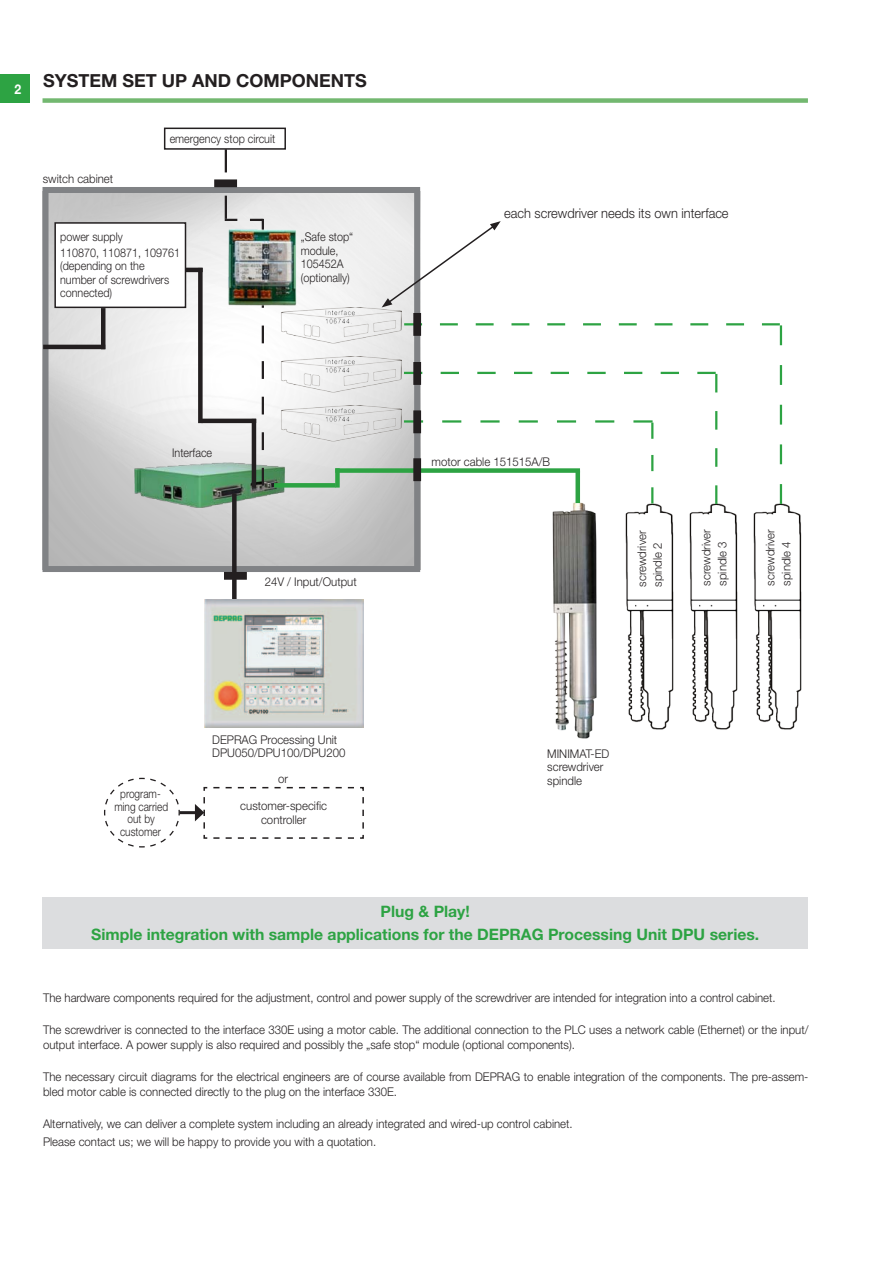
<style>
.page{position:relative;width:893px;height:1263px;background:#fff}
.page>*{position:absolute;margin:0;border:0;box-sizing:border-box;transform-origin:0 0}
.t1{font:700 18px "Helvetica Neue LT Std";color:#231f20}
.t2{font:700 15.75px/23.1px "Helvetica Neue LT Std";color:#2da343;text-align:center}
.t3{font:300 13.5px "Helvetica Neue LT Std";color:#231f20;scale:.95 1}
.t4{font:700 13.5px "Helvetica Neue LT Std";color:#fff;scale:.9 1}
.t5{font:300 12px/13.5px "Helvetica Neue LT Std";color:#231f20;scale:.95 1}
.t6{font:300 12px/13.5px "Helvetica Neue LT Std";color:#231f20;scale:.9 1}
.t7{font:300 12px/12.8px "Helvetica Neue LT Std";color:#231f20;text-align:center;scale:.84 1}
</style>
<div class="page">
<div style="left:0;top:74px;width:30px;height:29px;background:#2da343"></div>
<div style="left:43px;top:98px;width:765px;height:5px;background:#73b870"></div>
<img style="left:50px;top:194px;width:363px;height:371px">
<img style="left:753px;top:502px;width:49px;height:228px">
<img style="left:689px;top:504px;width:49px;height:226px">
<img style="left:625px;top:504px;width:49px;height:226px">
<img style="left:552px;top:504px;width:45px;height:235px">
<div style="left:43px;top:187px;width:377px;height:385px;border:6px solid #808285"></div>
<div style="left:55px;top:223px;width:130px;height:84px;background:#fff"></div>
<div style="left:54px;top:222px;width:132px;height:86px;border:2px solid #231f20"></div>
<div style="left:164px;top:128px;width:122px;height:22px;border:2px solid #231f20"></div>
<hr style="left:43px;top:345px;width:62px;height:4px;background:#231f20">
<hr style="left:201px;top:419px;width:55px;height:4px;background:#231f20">
<hr style="left:186px;top:268px;width:17px;height:4px;background:#231f20">
<hr style="left:101px;top:308px;width:4px;height:41px;background:#231f20">
<svg style="left:404px;top:323px;width:378px;height:181px"></svg>
<div style="left:575px;top:471px;width:5px;height:32px;background:#2da343"></div>
<div style="left:335px;top:468px;width:245px;height:5px;background:#2da343"></div>
<img style="left:124px;top:456px;width:180px;height:62px">
<hr style="left:252px;top:419px;width:4px;height:69px;background:#231f20">
<div style="left:198px;top:268px;width:5px;height:155px;background:#231f20"></div>
<div style="left:274px;top:483px;width:62px;height:5px;background:#2da343"></div>
<div style="left:335px;top:468px;width:5px;height:20px;background:#2da343"></div>
<div style="left:215px;top:180px;width:21px;height:6px;background:#231f20"></div>
<div style="left:214px;top:179px;width:23px;height:8px;border:2px solid #231f20"></div>
<svg style="left:225px;top:149px;width:39px;height:337px"></svg>
<svg style="left:382px;top:221px;width:119px;height:86px"></svg>
<img style="left:224px;top:223px;width:77px;height:86px">
<svg style="left:104px;top:777px;width:77px;height:71px"></svg>
<hr style="left:180px;top:811px;width:18px;height:3px;background:#231f20">
<img style="left:280px;top:405px;width:121px;height:38px">
<img style="left:280px;top:356px;width:121px;height:38px">
<img style="left:280px;top:307px;width:121px;height:38px">
<div style="left:225px;top:573px;width:21px;height:6px;background:#231f20"></div>
<div style="left:224px;top:572px;width:23px;height:8px;border:2px solid #231f20"></div>
<div style="left:232px;top:493px;width:5px;height:152px;background:#231f20"></div>
<div style="left:414px;top:459px;width:6px;height:21px;background:#231f20"></div>
<div style="left:413px;top:458px;width:8px;height:23px;border:2px solid #231f20"></div>
<div style="left:414px;top:411px;width:6px;height:21px;background:#231f20"></div>
<div style="left:413px;top:410px;width:8px;height:23px;border:2px solid #231f20"></div>
<div style="left:414px;top:363px;width:6px;height:21px;background:#231f20"></div>
<div style="left:413px;top:362px;width:8px;height:23px;border:2px solid #231f20"></div>
<div style="left:414px;top:314px;width:6px;height:21px;background:#231f20"></div>
<div style="left:413px;top:313px;width:8px;height:23px;border:2px solid #231f20"></div>
<svg style="left:195px;top:786px;width:169px;height:53px"></svg>
<img style="left:204px;top:600px;width:159px;height:128px">
<div style="left:43px;top:897px;width:765px;height:51px;background:#dcdddf"></div>
<p class="t4" style="left:15px;top:81px;width:9px">2</p>
<h1 class="t1" style="left:43px;top:70px;width:37px">System</h1>
<h1 class="t1" style="left:122px;top:70px;width:13px">set</h1>
<h1 class="t1" style="left:162px;top:70px;width:45px">up and</h1>
<h1 class="t1" style="left:236px;top:70px;width:15px">com</h1>
<h1 class="t1" style="left:280px;top:70px;width:26px">ponents</h1>
<p class="t5" style="left:43px;top:172px;width:76px">switch cabinet</p>
<p class="t6" style="left:170px;top:132px;width:119px">emergency stop circuit</p>
<p class="t6" style="left:60px;top:229px;width:135px;line-height:15.6px">power supply<br>110870, 110871, 109761</p>
<p class="t6" style="left:60px;top:259px;width:123px">(depending on the number of screwdrivers connected)</p>
<p class="t6" style="left:301px;top:230px;width:60px">„Safe stop“ module,<br>105452A (optionally)</p>
<p class="t3" style="left:504px;top:205px;width:238px">each screwdriver needs its own interface</p>
<p class="t6" style="left:172px;top:445px;width:46px">Interface</p>
<p class="t5" style="left:265px;top:575px;width:98px">24V / Input/Output</p>
<p class="t5" style="left:212px;top:732px;width:142px">DEPRAG Processing Unit<br>DPU050/DPU100/DPU200</p>
<p class="t7" style="left:114px;top:787px;width:66px">program&shy;ming carried out by customer</p>
<p class="t5" style="left:278px;top:772px;width:12px">or</p>
<p class="t5" style="left:240px;top:799px;width:93px;text-align:center">customer-specific controller</p>
<p class="t5" style="left:432px;top:454px;width:126px">motor cable 151515A/B</p>
<p class="t5" style="left:633px;top:587px;width:61px;line-height:15.9px;rotate:-90deg">screwdriver spindle 2</p>
<p class="t5" style="left:698px;top:585px;width:61px;line-height:15.9px;rotate:-90deg">screwdriver spindle 3</p>
<p class="t5" style="left:762px;top:585px;width:61px;line-height:15.9px;rotate:-90deg">screwdriver spindle 4</p>
<p class="t5" style="left:547px;top:746px;width:67px">MINIMAT-ED screwdriver spindle</p>
<h2 class="t2" style="left:91px;top:899px;width:670px">Plug &amp; Play!<br>Simple integration with sample applications for the DEPRAG Processing Unit DPU series.</h2>
<p class="t5" style="left:43px;top:990px;width:773px">The hardware components required for the adjustment, control and power supply of the screwdriver are intended for integration into a control cabinet.</p>
<p class="t5" style="left:43px;top:1023px;width:807px;line-height:14.2px">The screwdriver is connected to the interface 330E using a motor cable. The additional connection to the PLC uses a network cable (Ethernet) or the input/ output interface. A power supply is also required and possibly the „safe stop“ module (optional components).</p>
<p class="t5" style="left:43px;top:1070px;width:807px;line-height:14.2px">The necessary circuit diagrams for the electrical engineers are of course available from DEPRAG to enable integration of the components. The pre-assem&shy;bled motor cable is connected directly to the plug on the interface 330E.</p>
<p class="t5" style="left:43px;top:1115px;width:559px;line-height:18px">Alternatively, we can deliver a complete system including an already integrated and wired-up control cabinet.<br>Please contact us; we will be happy to provide you with a quotation.</p>
</div>
